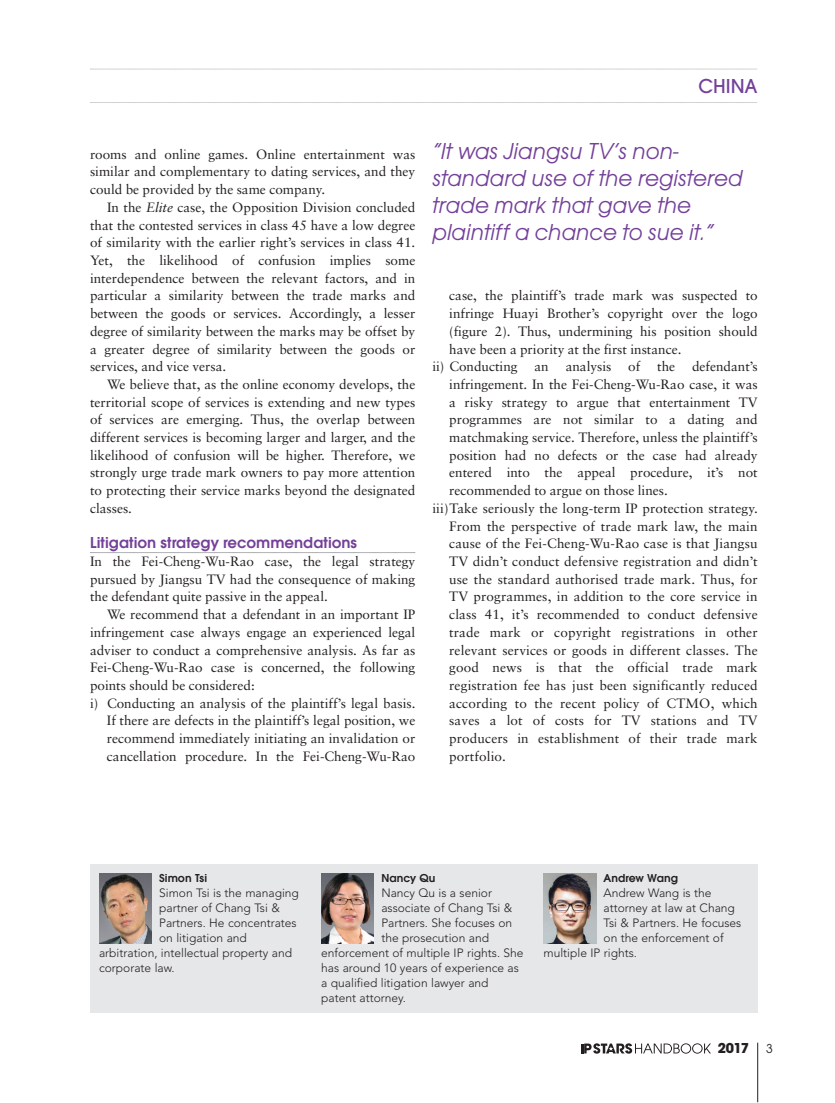
<style>
.page{position:relative;width:835px;height:1103px;background:#fff}
.page>*{position:absolute;margin:0;border:0;box-sizing:border-box;transform-origin:0 0}
.t1{font:italic 24px/27px "Avant Gard EF";color:#744099}
.t2{font:500 21px "Avant Gard EF";color:#744099}
.t3{font:600 16.5px "Avant Gard EF";color:#744099}
.t4{font:700 15px "Avant Gard EF";color:#231f20}
.t5{font:13.5px/17.7px "Sabon";color:#231f20;text-align:justify}
.t6{font:300 12px "Avenir";color:#231f20}
.t7{font:600 12px "Avant Gard EF";color:#231f20}
.s1{font-style:italic}
.s2{font-weight:400;font-size:13.5px}
</style>
<div class="page">
<svg style="left:90px;top:552px;width:326px;height:1px"></svg>
<svg style="left:90px;top:69px;width:668px;height:1px"></svg>
<svg style="left:90px;top:102px;width:668px;height:1px"></svg>
<hr style="left:757px;top:1042px;width:1px;height:60px;background:#231f20">
<svg style="left:581px;top:1043px;width:130px;height:10px"></svg>
<div style="left:90px;top:864px;width:668px;height:149px;background:#e6e7e9"></div>
<img style="left:99px;top:873px;width:53px;height:70px">
<img style="left:321px;top:873px;width:53px;height:70px">
<img style="left:543px;top:873px;width:53px;height:70px">
<h2 class="t2" style="left:698px;top:73px;width:60px">CHINA</h2>
<p class="t5" style="left:90px;top:146px;width:327px">rooms and online games. Online entertainment was similar and complementary to dating services, and they could be provided by the same company.</p>
<p class="t5" style="left:90px;top:199px;width:327px;text-indent:17px">In the <span class="s1">Elite</span> case, the Opposition Division concluded that the contested services in class 45 have a low degree of similarity with the earlier right’s services in class 41.<br>Yet, the likelihood of confusion implies some interdependence between the relevant factors, and in particular a similarity between the trade marks and between the goods or services. Accordingly, a lesser degree of similarity between the marks may be offset by a greater degree of similarity between the goods or services, and vice versa.</p>
<p class="t5" style="left:90px;top:376px;width:327px;text-indent:17px">We believe that, as the online economy develops, the territorial scope of services is extending and new types of services are emerging. Thus, the overlap between different services is becoming larger and larger, and the likelihood of confusion will be higher. Therefore, we strongly urge trade mark owners to pay more attention to protecting their service marks beyond the designated classes.</p>
<p class="t3" style="left:90px;top:533px;width:269px">Litigation strategy recommendations</p>
<p class="t5" style="left:90px;top:553px;width:327px">In the Fei-Cheng-Wu-Rao case, the legal strategy pursued by Jiangsu TV had the consequence of making the defendant quite passive in the appeal.</p>
<p class="t5" style="left:107px;top:606px;width:310px">We recommend that a defendant in an important IP</p>
<p class="t5" style="left:90px;top:624px;width:327px">infringement case always engage an experienced legal</p>
<p class="t5" style="left:90px;top:642px;width:327px">adviser to conduct a comprehensive analysis. As far as</p>
<p class="t5" style="left:90px;top:660px;width:327px">Fei-Cheng-Wu-Rao case is concerned, the following</p>
<p class="t5" style="left:90px;top:677px;width:166px">points should be considered:</p>
<p class="t5" style="left:90px;top:695px;width:327px">i) Conducting an analysis of the plaintiff’s legal basis.</p>
<p class="t5" style="left:107px;top:713px;width:310px">If there are defects in the plaintiff’s legal position, we</p>
<p class="t5" style="left:107px;top:730px;width:310px">recommend immediately initiating an invalidation or</p>
<p class="t5" style="left:107px;top:748px;width:310px">cancellation procedure. In the Fei-Cheng-Wu-Rao</p>
<h1 class="t1" style="left:432px;top:137px;width:312px">“It was Jiangsu TV’s non&shy;standard use of the registered trade mark that gave the plaintiff a chance to sue it.”</h1>
<p class="t5" style="left:449px;top:288px;width:310px">case, the plaintiff’s trade mark was suspected to</p>
<p class="t5" style="left:449px;top:306px;width:310px">infringe Huayi Brother’s copyright over the logo</p>
<p class="t5" style="left:449px;top:323px;width:310px">(figure 2). Thus, undermining his position should</p>
<p class="t5" style="left:449px;top:341px;width:234px">have been a priority at the first instance.</p>
<p class="t5" style="left:432px;top:359px;width:327px">ii) Conducting an analysis of the defendant’s</p>
<p class="t5" style="left:449px;top:376px;width:310px">infringement. In the Fei-Cheng-Wu-Rao case, it was</p>
<p class="t5" style="left:449px;top:394px;width:310px">a risky strategy to argue that entertainment TV</p>
<p class="t5" style="left:449px;top:412px;width:310px">programmes are not similar to a dating and</p>
<p class="t5" style="left:449px;top:429px;width:310px">matchmaking service. Therefore, unless the plaintiff’s</p>
<p class="t5" style="left:449px;top:447px;width:310px">position had no defects or the case had already</p>
<p class="t5" style="left:449px;top:465px;width:310px">entered into the appeal procedure, it’s not</p>
<p class="t5" style="left:449px;top:483px;width:220px">recommended to argue on those lines.</p>
<p class="t5" style="left:432px;top:500px;width:327px">iii)Take seriously the long-term IP protection strategy.</p>
<p class="t5" style="left:449px;top:518px;width:310px">From the perspective of trade mark law, the main</p>
<p class="t5" style="left:449px;top:536px;width:310px">cause of the Fei-Cheng-Wu-Rao case is that Jiangsu</p>
<p class="t5" style="left:449px;top:553px;width:310px">TV didn’t conduct defensive registration and didn’t</p>
<p class="t5" style="left:449px;top:571px;width:310px">use the standard authorised trade mark. Thus, for</p>
<p class="t5" style="left:449px;top:589px;width:310px">TV programmes, in addition to the core service in</p>
<p class="t5" style="left:449px;top:606px;width:310px">class 41, it’s recommended to conduct defensive</p>
<p class="t5" style="left:449px;top:624px;width:310px">trade mark or copyright registrations in other</p>
<p class="t5" style="left:449px;top:642px;width:310px">relevant services or goods in different classes. The</p>
<p class="t5" style="left:449px;top:660px;width:310px">good news is that the official trade mark</p>
<p class="t5" style="left:449px;top:677px;width:310px">registration fee has just been significantly reduced</p>
<p class="t5" style="left:449px;top:695px;width:310px">according to the recent policy of CTMO, which</p>
<p class="t5" style="left:449px;top:713px;width:310px">saves a lot of costs for TV stations and TV</p>
<p class="t5" style="left:449px;top:730px;width:310px">producers in establishment of their trade mark</p>
<p class="t5" style="left:449px;top:748px;width:58px">portfolio.</p>
<p class="t7" style="left:159px;top:871px;width:49px">Simon Tsi</p>
<p class="t6" style="left:159px;top:886px;width:141px">Simon Tsi is the managing</p>
<p class="t6" style="left:159px;top:901px;width:122px">partner of Chang Tsi &amp;</p>
<p class="t6" style="left:159px;top:916px;width:139px">Partners. He concentrates</p>
<p class="t6" style="left:159px;top:931px;width:89px">on litigation and</p>
<p class="t6" style="left:99px;top:946px;width:194px">arbitration, intellectual property and</p>
<p class="t6" style="left:99px;top:961px;width:77px">corporate law.</p>
<p class="t7" style="left:381px;top:871px;width:56px">Nancy Qu</p>
<p class="t6" style="left:381px;top:886px;width:112px">Nancy Qu is a senior</p>
<p class="t6" style="left:381px;top:901px;width:132px">associate of Chang Tsi &amp;</p>
<p class="t6" style="left:381px;top:916px;width:132px">Partners. She focuses on</p>
<p class="t6" style="left:381px;top:931px;width:109px">the prosecution and</p>
<p class="t6" style="left:321px;top:946px;width:204px">enforcement of multiple IP rights. She</p>
<p class="t6" style="left:321px;top:961px;width:199px">has around 10 years of experience as</p>
<p class="t6" style="left:321px;top:976px;width:169px">a qualified litigation lawyer and</p>
<p class="t6" style="left:321px;top:991px;width:86px">patent attorney.</p>
<p class="t7" style="left:604px;top:871px;width:76px">Andrew Wang</p>
<p class="t6" style="left:604px;top:886px;width:109px">Andrew Wang is the</p>
<p class="t6" style="left:604px;top:901px;width:133px">attorney at law at Chang</p>
<p class="t6" style="left:604px;top:916px;width:139px">Tsi &amp; Partners. He focuses</p>
<p class="t6" style="left:604px;top:931px;width:121px">on the enforcement of</p>
<p class="t6" style="left:543px;top:946px;width:95px">multiple IP rights.</p>
<p class="t4" style="left:718px;top:1039px;width:57px">2017 <span class="s2">3</span></p>
</div>
